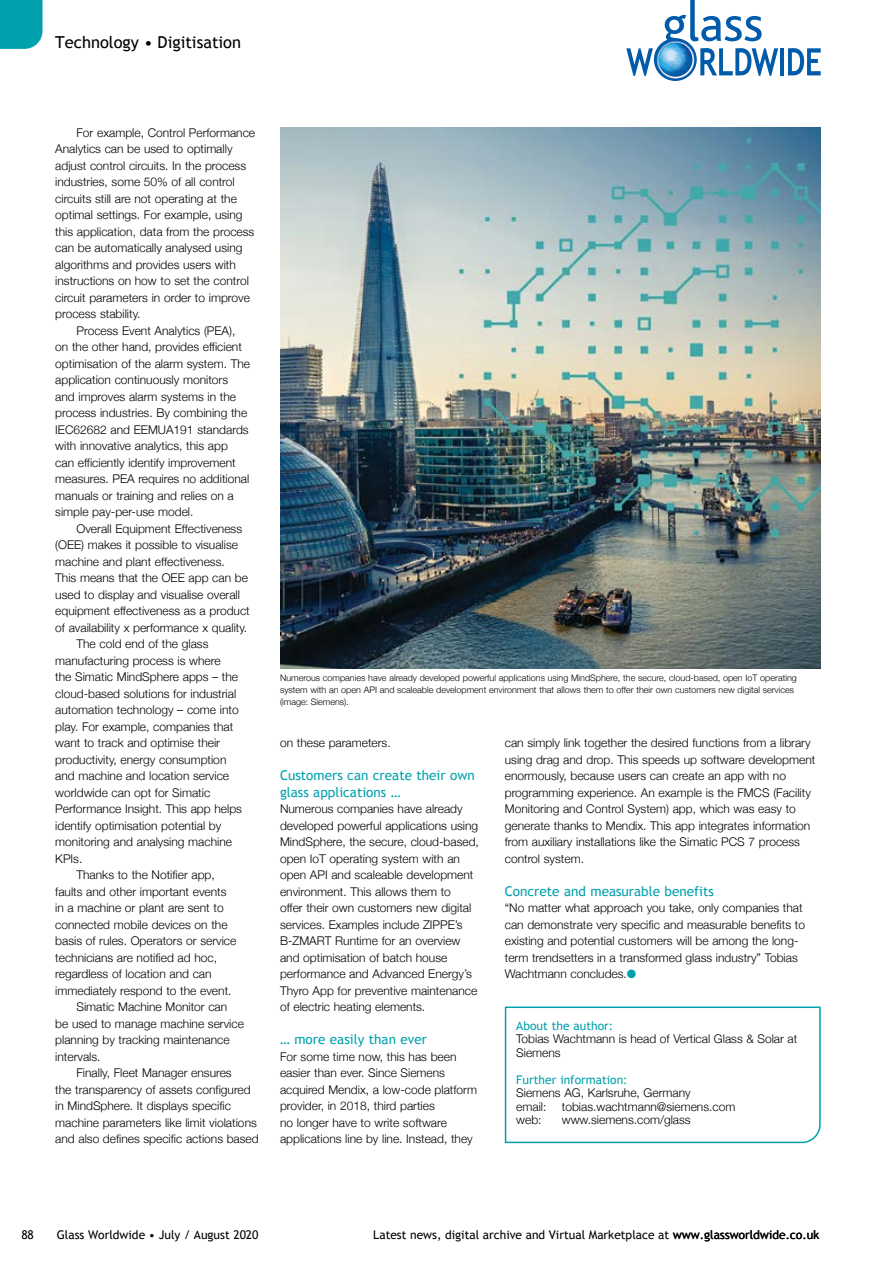
<style>
.page{position:relative;width:893px;height:1263px;background:#fff}
.page>*{position:absolute;margin:0;border:0;box-sizing:border-box;transform-origin:0 0}
.t1{font:16.5px "Trebuchet MS";color:#000}
.t2{font:13.5px/16.5px "Trebuchet MS";color:#00a1ad}
.t3{font:300 12px/16.5px "Helvetica Neue";color:#000}
.t4{font:12px "Trebuchet MS";color:#000}
.t5{font:12px "Trebuchet MS";color:#00a1ad}
.t6{font:300 9px/12px "Helvetica Neue";color:#000}
.s1{color:#00a1ad}
</style>
<div class="page">
<svg style="left:504px;top:1006px;width:317px;height:138px"></svg>
<hr style="left:780px;top:48px;width:4px;height:27px;background:#005baa">
<svg style="left:788px;top:48px;width:33px;height:27px"></svg>
<svg style="left:626px;top:0;width:152px;height:81px"></svg>
<svg style="left:656px;top:40px;width:39px;height:39px"></svg>
<img style="left:658px;top:42px;width:34px;height:35px;border-radius:17px">
<svg style="left:0;top:0;width:43px;height:49px;background:#0ba5b0"></svg>
<img style="left:280px;top:127px;width:541px;height:541px">
<h1 class="t1" style="left:55px;top:32px;width:187px">Technology • Digitisation</h1>
<p class="t3" style="left:77px;top:123px;width:180px">For example, Control Performance</p>
<p class="t3" style="left:55px;top:140px;width:179px">Analytics can be used to optimally</p>
<p class="t3" style="left:55px;top:156px;width:192px">adjust control circuits. In the process</p>
<p class="t3" style="left:55px;top:173px;width:181px">industries, some 50% of all control</p>
<p class="t3" style="left:55px;top:189px;width:183px">circuits still are not operating at the</p>
<p class="t3" style="left:55px;top:206px;width:189px">optimal settings. For example, using</p>
<p class="t3" style="left:55px;top:222px;width:201px">this application, data from the process</p>
<p class="t3" style="left:55px;top:239px;width:189px">can be automatically analysed using</p>
<p class="t3" style="left:55px;top:255px;width:182px">algorithms and provides users with</p>
<p class="t3" style="left:55px;top:272px;width:195px">instructions on how to set the control</p>
<p class="t3" style="left:55px;top:288px;width:196px">circuit parameters in order to improve</p>
<p class="t3" style="left:55px;top:305px;width:87px">process stability.</p>
<p class="t3" style="left:77px;top:321px;width:160px">Process Event Analytics (PEA),</p>
<p class="t3" style="left:55px;top:338px;width:188px">on the other hand, provides efficient</p>
<p class="t3" style="left:55px;top:354px;width:196px">optimisation of the alarm system. The</p>
<p class="t3" style="left:55px;top:371px;width:174px">application continuously monitors</p>
<p class="t3" style="left:55px;top:387px;width:182px">and improves alarm systems in the</p>
<p class="t3" style="left:55px;top:404px;width:194px">process industries. By combining the</p>
<p class="t3" style="left:55px;top:420px;width:195px">IEC62682 and EEMUA191 standards</p>
<p class="t3" style="left:55px;top:437px;width:174px">with innovative analytics, this app</p>
<p class="t3" style="left:55px;top:453px;width:182px">can efficiently identify improvement</p>
<p class="t3" style="left:55px;top:470px;width:196px">measures. PEA requires no additional</p>
<p class="t3" style="left:55px;top:486px;width:180px">manuals or training and relies on a</p>
<p class="t3" style="left:55px;top:503px;width:140px">simple pay-per-use model.</p>
<p class="t3" style="left:77px;top:519px;width:167px">Overall Equipment Effectiveness</p>
<p class="t3" style="left:55px;top:536px;width:184px">(OEE) makes it possible to visualise</p>
<p class="t3" style="left:55px;top:552px;width:171px">machine and plant effectiveness.</p>
<p class="t3" style="left:55px;top:569px;width:194px">This means that the OEE app can be</p>
<p class="t3" style="left:55px;top:585px;width:186px">used to display and visualise overall</p>
<p class="t3" style="left:55px;top:602px;width:196px">equipment effectiveness as a product</p>
<p class="t3" style="left:55px;top:618px;width:193px">of availability x performance x quality.</p>
<p class="t3" style="left:77px;top:635px;width:133px">The cold end of the glass</p>
<p class="t3" style="left:55px;top:651px;width:167px">manufacturing process is where</p>
<p class="t3" style="left:55px;top:668px;width:184px">the Simatic MindSphere apps – the</p>
<p class="t3" style="left:55px;top:684px;width:183px">cloud-based solutions for industrial</p>
<p class="t3" style="left:55px;top:701px;width:185px">automation technology – come into</p>
<p class="t3" style="left:55px;top:717px;width:180px">play. For example, companies that</p>
<p class="t3" style="left:55px;top:734px;width:166px">want to track and optimise their</p>
<p class="t3" style="left:55px;top:750px;width:173px">productivity, energy consumption</p>
<p class="t3" style="left:55px;top:767px;width:175px">and machine and location service</p>
<p class="t3" style="left:55px;top:783px;width:156px">worldwide can opt for Simatic</p>
<p class="t3" style="left:55px;top:800px;width:188px">Performance Insight. This app helps</p>
<p class="t3" style="left:55px;top:816px;width:168px">identify optimisation potential by</p>
<p class="t3" style="left:55px;top:833px;width:178px">monitoring and analysing machine</p>
<p class="t3" style="left:55px;top:849px;width:29px">KPIs.</p>
<p class="t3" style="left:77px;top:866px;width:140px">Thanks to the Notifier app,</p>
<p class="t3" style="left:55px;top:882px;width:173px">faults and other important events</p>
<p class="t3" style="left:55px;top:899px;width:170px">in a machine or plant are sent to</p>
<p class="t3" style="left:55px;top:915px;width:174px">connected mobile devices on the</p>
<p class="t3" style="left:55px;top:932px;width:183px">basis of rules. Operators or service</p>
<p class="t3" style="left:55px;top:948px;width:163px">technicians are notified ad hoc,</p>
<p class="t3" style="left:55px;top:965px;width:158px">regardless of location and can</p>
<p class="t3" style="left:55px;top:981px;width:178px">immediately respond to the event.</p>
<p class="t3" style="left:77px;top:998px;width:152px">Simatic Machine Monitor can</p>
<p class="t3" style="left:55px;top:1014px;width:190px">be used to manage machine service</p>
<p class="t3" style="left:55px;top:1031px;width:176px">planning by tracking maintenance</p>
<p class="t3" style="left:55px;top:1047px;width:47px">intervals.</p>
<p class="t3" style="left:77px;top:1064px;width:157px">Finally, Fleet Manager ensures</p>
<p class="t3" style="left:55px;top:1080px;width:197px">the transparency of assets configured</p>
<p class="t3" style="left:55px;top:1097px;width:177px">in MindSphere. It displays specific</p>
<p class="t3" style="left:55px;top:1113px;width:203px">machine parameters like limit violations</p>
<p class="t3" style="left:55px;top:1130px;width:205px">and also defines specific actions based</p>
<p class="t6" style="left:280px;top:671px;width:518px">Numerous companies have already developed powerful applications using MindSphere, the secure, cloud-based, open IoT operating system with an open API and scaleable development environment that allows them to offer their own customers new digital services (image: Siemens).</p>
<p class="t3" style="left:280px;top:734px;width:112px">on these parameters.</p>
<p class="t2" style="left:280px;top:767px;width:196px">Customers can create their own glass applications …</p>
<p class="t3" style="left:280px;top:800px;width:200px">Numerous companies have already developed powerful applications using MindSphere, the secure, cloud-based, open IoT operating system with an open API and scaleable development environment. This allows them to<br>offer their own customers new digital services. Examples include ZIPPE’s B-ZMART Runtime for an overview and optimisation of batch house performance and Advanced Energy’s Thyro App for preventive maintenance of electric heating elements.</p>
<p class="t2" style="left:280px;top:1031px;width:149px">… more easily than ever</p>
<p class="t3" style="left:280px;top:1047px;width:199px">For some time now, this has been easier than ever. Since Siemens acquired Mendix, a low-code platform provider, in 2018, third parties<br>no longer have to write software applications line by line. Instead, they</p>
<p class="t3" style="left:505px;top:734px;width:312px">can simply link together the desired functions from a library using drag and drop. This speeds up software development enormously, because users can create an app with no programming experience. An example is the FMCS (Facility Monitoring and Control System) app, which was easy to generate thanks to Mendix. This app integrates information from auxiliary installations like the Simatic PCS 7 process control system.</p>
<p class="t2" style="left:505px;top:883px;width:211px">Concrete and measurable benefits</p>
<p class="t3" style="left:505px;top:899px;width:302px">“No matter what approach you take, only companies that can demonstrate very specific and measurable benefits to existing and potential customers will be among the long&shy;term trendsetters in a transformed glass industry” Tobias Wachtmann concludes.<span class="s1">●</span></p>
<p class="t5" style="left:516px;top:1018px;width:99px">About the author:</p>
<p class="t3" style="left:516px;top:1031px;width:283px;line-height:13.5px">Tobias Wachtmann is head of Vertical Glass &amp; Solar at<br>Siemens</p>
<p class="t5" style="left:516px;top:1072px;width:113px">Further information:</p>
<p class="t3" style="left:516px;top:1085px;width:176px;line-height:13.5px">Siemens AG, Karlsruhe, Germany email:</p>
<p class="t3" style="left:562px;top:1097px;width:175px">tobias.wachtmann@siemens.com</p>
<p class="t3" style="left:516px;top:1111px;width:27px">web:</p>
<p class="t3" style="left:562px;top:1111px;width:130px">www.siemens.com/glass</p>
<p class="t4" style="left:21px;top:1228px;width:14px">88</p>
<p class="t4" style="left:57px;top:1228px;width:203px">Glass Worldwide • July / August 2020</p>
<p class="t4" style="left:373px;top:1228px;width:447px">Latest news, digital archive and Virtual Marketplace at www.glassworldwide.co.uk</p>
</div>
